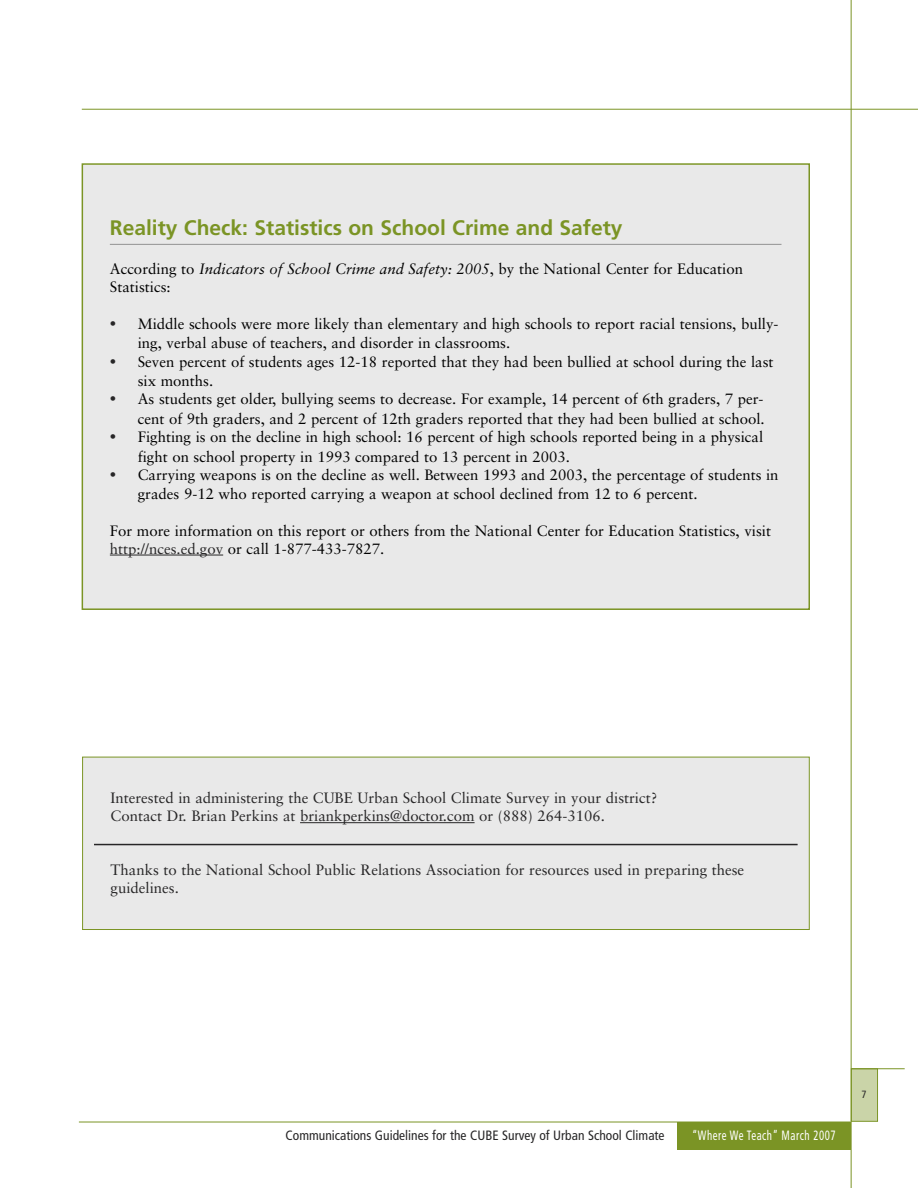
<style>
.page{position:relative;width:918px;height:1188px;background:#fff}
.page>*{position:absolute;margin:0;border:0;box-sizing:border-box;transform-origin:0 0}
.t1{font:700 21px "Frutiger";color:#7b9425}
.t2{font:15px/19.4px "Sabon";color:#000}
.t3{font:15px/18px "Sabon";color:#272627}
.t4{font:condensed 13.5px "Frutiger";color:#272627}
.t5{font:condensed 13.5px "Frutiger";letter-spacing:.05em;color:#fff;scale:.8 1}
.t6{font:condensed 10.5px "Frutiger";color:#272627}
.s1{font-style:italic}
.s2{font-family:"Adobe Garamond";font-size:16.5px;color:#272627}
.s3{color:#272627}
</style>
<div class="page">
<div style="left:83px;top:165px;width:725px;height:443px;background:#e9e9e9"></div>
<div style="left:82px;top:163px;width:728px;height:447px;border:2px solid #7b9425"></div>
<div style="left:678px;top:1122px;width:173px;height:27px;background:#7b9425"></div>
<hr style="left:79px;top:1122px;width:771px;height:1px;background:#7b9425">
<hr style="left:110px;top:244px;width:672px;height:1px;background:#939393">
<hr style="left:110px;top:555px;width:113px;height:1px;background:#272627">
<div style="left:852px;top:1069px;width:25px;height:52px;background:#cad4a8"></div>
<div style="left:851px;top:1068px;width:27px;height:54px;border:1px solid #7b9425"></div>
<hr style="left:851px;top:0;width:1px;height:1188px;background:#7b9425">
<hr style="left:851px;top:1068px;width:54px;height:1px;background:#7b9425">
<hr style="left:82px;top:109px;width:836px;height:1px;background:#7b9425">
<div style="left:83px;top:757px;width:726px;height:172px;background:#e9e9e9"></div>
<div style="left:82px;top:757px;width:728px;height:173px;border:1px solid #7b9425"></div>
<hr style="left:300px;top:822px;width:175px;height:1px;background:#272627">
<hr style="left:94px;top:844px;width:704px;height:1px;background:#272627">
<h1 class="t1" style="left:110px;top:220px;width:514px">Reality Check: Statistics on School Crime and Safety</h1>
<p class="t2" style="left:110px;top:261px;width:635px;line-height:18px">According to <span class="s1">Indicators of School Crime and Safety: 2005</span>, by the National Center for Education<br>Statistics:</p>
<p class="t2" style="left:138px;top:315px;width:642px;text-indent:-28px"><span class="s2">•</span> Middle schools were more likely than elementary and high schools to report racial tensions, bully&shy;ing, verbal abuse of teachers, and disorder in classrooms.</p>
<p class="t2" style="left:138px;top:353px;width:637px;text-indent:-28px"><span class="s2">•</span> Seven percent of students ages 12-18 reported that they had been bullied at school during the last six months.</p>
<p class="t2" style="left:110px;top:391px;width:656px;text-align:right"><span class="s2">•</span> As students get older, bullying seems to decrease. For example, 14 percent of 6th graders, 7 per&shy;cent of 9th graders, and 2 percent of 12th graders reported that they had been bullied at school.</p>
<p class="t2" style="left:138px;top:429px;width:627px;text-indent:-28px"><span class="s2">•</span> Fighting is on the decline in high school: 16 percent of high schools reported being in a physical fight on school property in 1993 compared to 13 percent in 2003.</p>
<p class="t2" style="left:138px;top:466px;width:642px;text-indent:-28px"><span class="s2">•</span> Carrying weapons is on the decline as well. Between 1993 and 2003, the percentage of students in grades 9-12 who reported carrying a weapon at school declined from 12 to 6 percent.</p>
<p class="t2" style="left:110px;top:523px;width:663px;line-height:18px">For more information on this report or others from the National Center for Education Statistics, visit <span class="s3">http://nces.ed.gov</span> or call 1-877-433-7827.</p>
<p class="t3" style="left:111px;top:790px;width:548px">Interested in administering the CUBE Urban School Climate Survey in your district?<br>Contact Dr. Brian Perkins at briankperkins@doctor.com or (888) 264-3106.</p>
<p class="t3" style="left:111px;top:862px;width:635px">Thanks to the National School Public Relations Association for resources used in preparing these guidelines.</p>
<p class="t4" style="left:286px;top:1129px;width:380px">Communications Guidelines for the CUBE Survey of Urban School Climate</p>
<p class="t5" style="left:692px;top:1129px;width:181px">“Where We Teach” March 2007</p>
<p class="t6" style="left:862px;top:1090px;width:7px">7</p>
</div>
